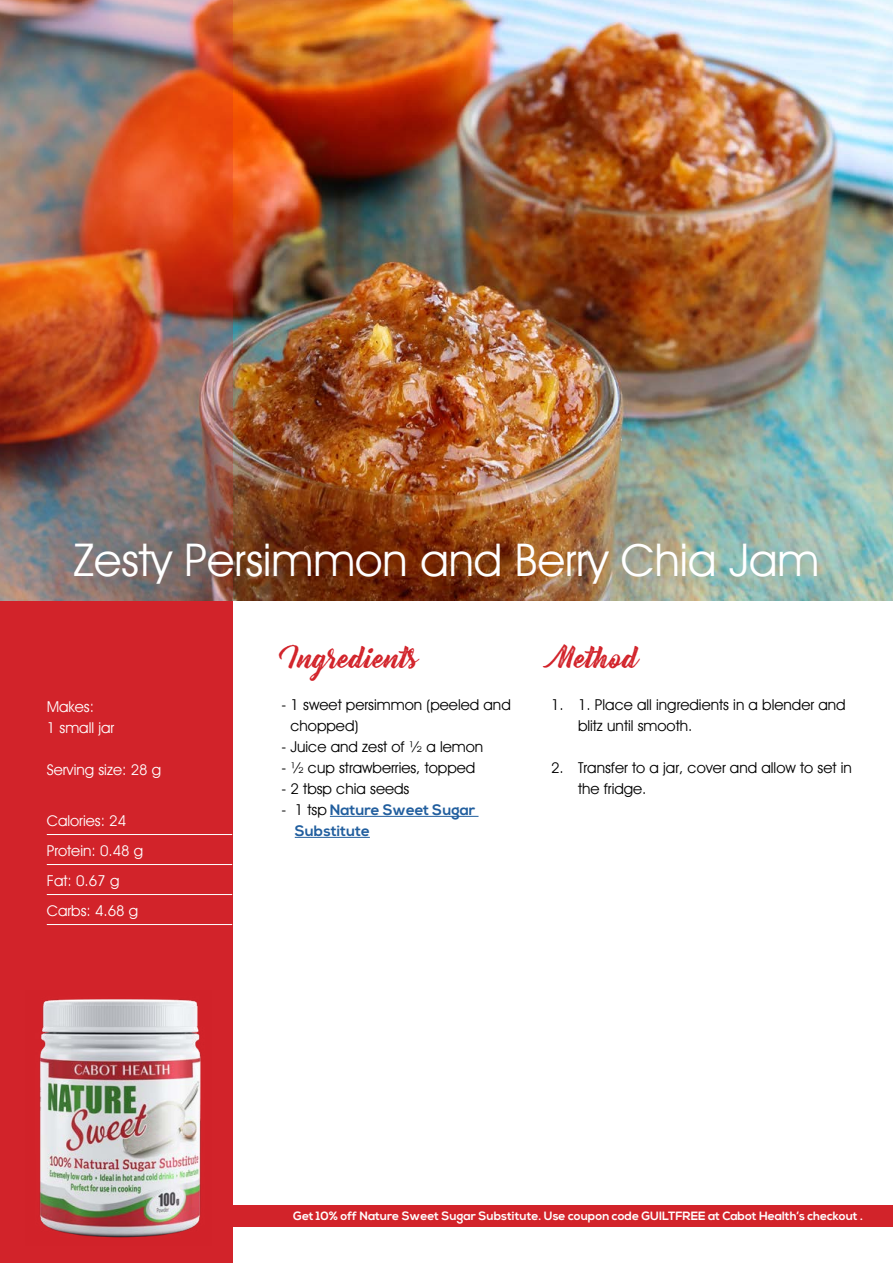
<style>
.page{position:relative;width:893px;height:1263px;background:#fff}
.page>*{position:absolute;margin:0;border:0;box-sizing:border-box;transform-origin:0 0}
.t1{font:45px "Avant Garde IT Cby BT";color:#fff}
.t2{font:27px "Bernadette Rough";color:#d2232a}
.t3{font:15px/21px "Avant Garde IT Cby BT";color:#000}
.t4{font:15px/30px "Avant Garde IT Cby BT";color:#fff}
.t5{font:700 15px/21px "Nexa";color:#215e9e}
.t6{font:700 12px "Nexa";color:#fff}
.s1{font-family:"Avant Garde IT Cby BT";font-weight:400;color:#000}
</style>
<div class="page">
<div style="left:9px;top:1205px;width:884px;height:22px;background:#d2232a"></div>
<div style="left:0;top:0;width:233px;height:1263px;background:#d2232a"></div>
<img style="left:232px;top:0;width:661px;height:600px">
<hr style="left:330px;top:816px;width:148px;height:1px;background:#215e9e">
<hr style="left:295px;top:837px;width:75px;height:1px;background:#215e9e">
<img style="left:0;top:0;width:232px;height:600px">
<img style="left:39px;top:999px;width:162px;height:239px">
<hr style="left:47px;top:834px;width:185px;height:1px;background:#fff">
<hr style="left:47px;top:864px;width:185px;height:1px;background:#fff">
<hr style="left:47px;top:894px;width:185px;height:1px;background:#fff">
<hr style="left:47px;top:924px;width:185px;height:1px;background:#fff">
<h1 class="t1" style="left:73px;top:533px;width:747px">Zesty Persimmon and Berry Chia Jam</h1>
<p class="t4" style="left:47px;top:696px;width:69px;line-height:21px">Makes:<br>1 small jar</p>
<p class="t4" style="left:47px;top:754px;width:116px">Serving size: 28 g</p>
<p class="t4" style="left:47px;top:805px;width:98px">Calories: 24<br>Protein: 0.48 g<br>Fat: 0.67 g<br>Carbs: 4.68 g</p>
<h2 class="t2" style="left:281px;top:636px;width:139px">Ingredients</h2>
<p class="t3" style="left:291px;top:694px;width:222px;text-indent:-9px">- 1 sweet persimmon (peeled and chopped)</p>
<p class="t3" style="left:281px;top:736px;width:203px">- Juice and zest of ½ a lemon</p>
<p class="t3" style="left:281px;top:757px;width:195px">- ½ cup strawberries, topped</p>
<p class="t3" style="left:281px;top:778px;width:129px">- 2 tbsp chia seeds</p>
<p class="t5" style="left:295px;top:800px;width:182px;text-indent:-13px"><span class="s1">- 1 tsp</span> Nature Sweet Sugar<br>Substitute</p>
<h2 class="t2" style="left:551px;top:636px;width:90px">Method</h2>
<p class="t3" style="left:578px;top:694px;width:269px;text-indent:-27px">1. 1. Place all ingredients in a blender and blitz until smooth.</p>
<p class="t3" style="left:578px;top:757px;width:275px;text-indent:-27px">2. Transfer to a jar, cover and allow to set in the fridge.</p>
<p class="t6" style="left:293px;top:1209px;width:571px">Get 10% off Nature Sweet Sugar Substitute. Use coupon code GUILTFREE at Cabot Health’s checkout .</p>
</div>
